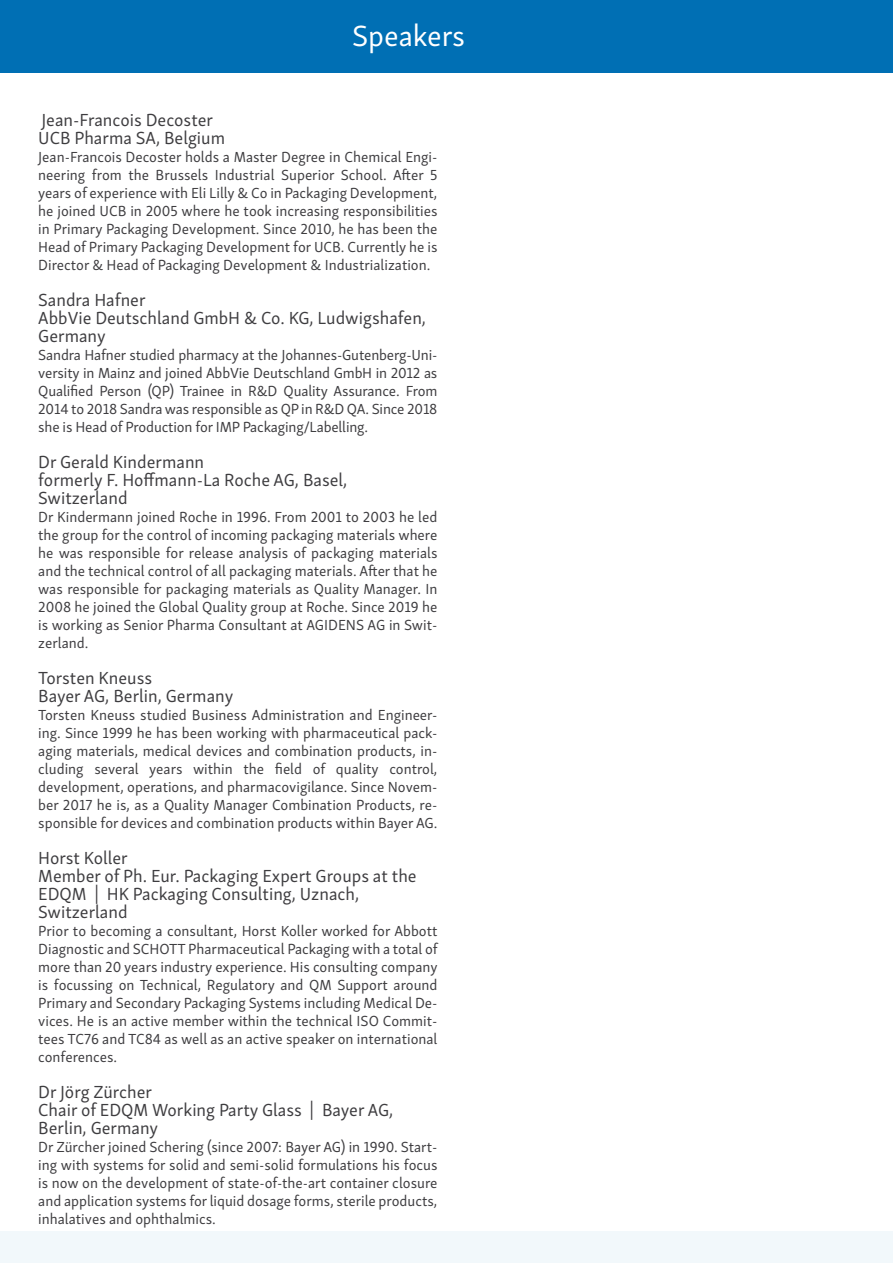
<style>
.page{position:relative;width:893px;height:1263px;background:#fff}
.page>*{position:absolute;margin:0;border:0;box-sizing:border-box;transform-origin:0 0}
.t1{font:30px "Skolar Sans Latn";color:#fff}
.t2{font:18px/18px "Skolar Sans Latn";color:#3e3d40}
.t3{font:15px/18px "Skolar Sans Latn";color:#3e3d40;text-align:justify}
</style>
<div class="page">
<div style="left:0;top:0;width:893px;height:72px;background:#006fb4"></div>
<div style="left:0;top:1231px;width:893px;height:32px;background:#f2f8fb"></div>
<h1 class="t1" style="left:352px;top:13px;width:115px">Speakers</h1>
<p class="t2" style="left:38px;top:109px;width:188px">Jean-Francois Decoster<br>UCB Pharma SA, Belgium</p>
<p class="t3" style="left:38px;top:147px;width:401px">Jean-Francois Decoster holds a Master Degree in Chemical Engi&shy;neering from the Brussels Industrial Superior School. After 5 years of experience with Eli Lilly &amp; Co in Packaging Development, he joined UCB in 2005 where he took increasing responsibilities in Primary Packaging Development. Since 2010, he has been the Head of Primary Packaging Development for UCB. Currently he is Director &amp; Head of Packaging Development &amp; Industrialization.</p>
<p class="t2" style="left:38px;top:289px;width:389px">Sandra Hafner<br>AbbVie Deutschland GmbH &amp; Co. KG, Ludwigshafen,<br>Germany</p>
<p class="t3" style="left:38px;top:345px;width:401px">Sandra Hafner studied pharmacy at the Johannes-Gutenberg-Uni&shy;versity in Mainz and joined AbbVie Deutschland GmbH in 2012 as Qualified Person (QP) Trainee in R&amp;D Quality Assurance. From 2014 to 2018 Sandra was responsible as QP in R&amp;D QA. Since 2018 she is Head of Production for IMP Packaging/Labelling.</p>
<p class="t2" style="left:38px;top:451px;width:311px">Dr Gerald Kindermann<br>formerly F. Hoffmann-La Roche AG, Basel,<br>Switzerland</p>
<p class="t3" style="left:38px;top:507px;width:401px">Dr Kindermann joined Roche in 1996. From 2001 to 2003 he led the group for the control of incoming packaging materials where he was responsible for release analysis of packaging materials and the technical control of all packaging materials. After that he was responsible for packaging materials as Quality Manager. In 2008 he joined the Global Quality group at Roche. Since 2019 he is working as Senior Pharma Consultant at AGIDENS AG in Swit&shy;zerland.</p>
<p class="t2" style="left:38px;top:667px;width:197px">Torsten Kneuss<br>Bayer AG, Berlin, Germany</p>
<p class="t3" style="left:38px;top:705px;width:401px">Torsten Kneuss studied Business Administration and Engineer&shy;ing. Since 1999 he has been working with pharmaceutical pack&shy;aging materials, medical devices and combination products, in&shy;cluding several years within the field of quality control, development, operations, and pharmacovigilance. Since Novem&shy;ber 2017 he is, as a Quality Manager Combination Products, re&shy;sponsible for devices and combination products within Bayer AG.</p>
<p class="t2" style="left:38px;top:847px;width:380px">Horst Koller<br>Member of Ph. Eur. Packaging Expert Groups at the<br>EDQM | HK Packaging Consulting, Uznach,<br>Switzerland</p>
<p class="t3" style="left:38px;top:921px;width:401px">Prior to becoming a consultant, Horst Koller worked for Abbott Diagnostic and SCHOTT Pharmaceutical Packaging with a total of more than 20 years industry experience. His consulting company is focussing on Technical, Regulatory and QM Support around Primary and Secondary Packaging Systems including Medical De&shy;vices. He is an active member within the technical ISO Commit&shy;tees TC76 and TC84 as well as an active speaker on international conferences.</p>
<p class="t2" style="left:38px;top:1081px;width:357px">Dr Jörg Zürcher<br>Chair of EDQM Working Party Glass | Bayer AG,<br>Berlin, Germany</p>
<p class="t3" style="left:38px;top:1137px;width:401px">Dr Zürcher joined Schering (since 2007: Bayer AG) in 1990. Start&shy;ing with systems for solid and semi-solid formulations his focus is now on the development of state-of-the-art container closure and application systems for liquid dosage forms, sterile products, inhalatives and ophthalmics.</p>
</div>
